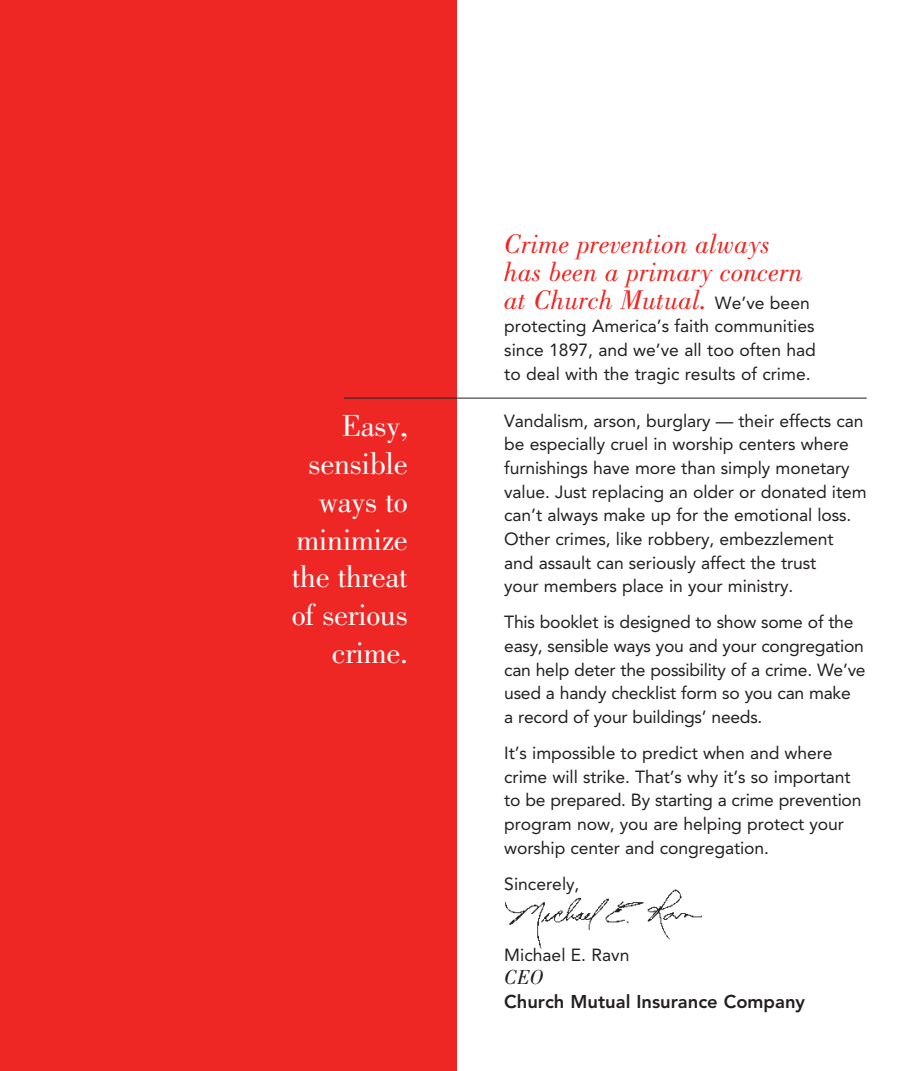
<style>
.page{position:relative;width:914px;height:1071px;background:#fff}
.page>*{position:absolute;margin:0;border:0;box-sizing:border-box;transform-origin:0 0}
.t1{font:31.5px/37.8px "Bodoni Std";letter-spacing:-.01em;color:#fff;text-align:right}
.red_intro_itals{font:italic 28px/28px "Bodoni Std";color:#ee2724}
.Body_Copy_Intro{font:italic 21px "Bodoni Std";color:#231f20}
.Body_Copy_Intro-2{font:800 18.38px "Avenir LT Std";color:#231f20}
.Body_Copy_Intro-3{font:17.5px/23.6px "Avenir LT Std";letter-spacing:-.005em;color:#231f20}
.s1{font-family:"Avenir LT Std";font-style:normal;font-size:17.5px;color:#231f20}
</style>
<div class="page">
<div style="left:0;top:0;width:457px;height:1071px;background:#ee2724"></div>
<hr style="left:344px;top:398px;width:522px;height:1px;background:#231f20">
<img style="left:505px;top:889px;width:197px;height:60px">
<p class="t1" style="left:292px;top:407px;width:118px">Easy, sensible ways to minimize the threat of serious crime.</p>
<p class="red_intro_itals" style="left:504px;top:230px;width:307px">Crime prevention always has been a primary concern at Church Mutual. <span class="s1">We’ve been</span></p>
<p class="Body_Copy_Intro-3" style="left:504px;top:315px;width:313px;text-align:justify">protecting America’s faith communities since 1897, and we’ve all too often had to deal with the tragic results of crime.</p>
<p class="Body_Copy_Intro-3" style="left:504px;top:409px;width:364px">Vandalism, arson, burglary — their effects can be especially cruel in worship centers where furnishings have more than simply monetary value. Just replacing an older or donated item can’t always make up for the emotional loss.<br>Other crimes, like robbery, embezzlement and assault can seriously affect the trust<br>your members place in your ministry.</p>
<p class="Body_Copy_Intro-3" style="left:504px;top:611px;width:363px">This booklet is designed to show some of the easy, sensible ways you and your congregation can help deter the possibility of a crime. We’ve used a handy checklist form so you can make<br>a record of your buildings’ needs.</p>
<p class="Body_Copy_Intro-3" style="left:504px;top:741px;width:359px">It’s impossible to predict when and where crime will strike. That’s why it’s so important to be prepared. By starting a crime prevention program now, you are helping protect your worship center and congregation.</p>
<p class="Body_Copy_Intro-3" style="left:504px;top:872px;width:77px">Sincerely,</p>
<p class="Body_Copy_Intro-3" style="left:504px;top:943px;width:127px">Michael E. Ravn</p>
<p class="Body_Copy_Intro" style="left:504px;top:966px;width:41px">CEO</p>
<p class="Body_Copy_Intro-2" style="left:504px;top:991px;width:302px">Church Mutual Insurance Company</p>
</div>
